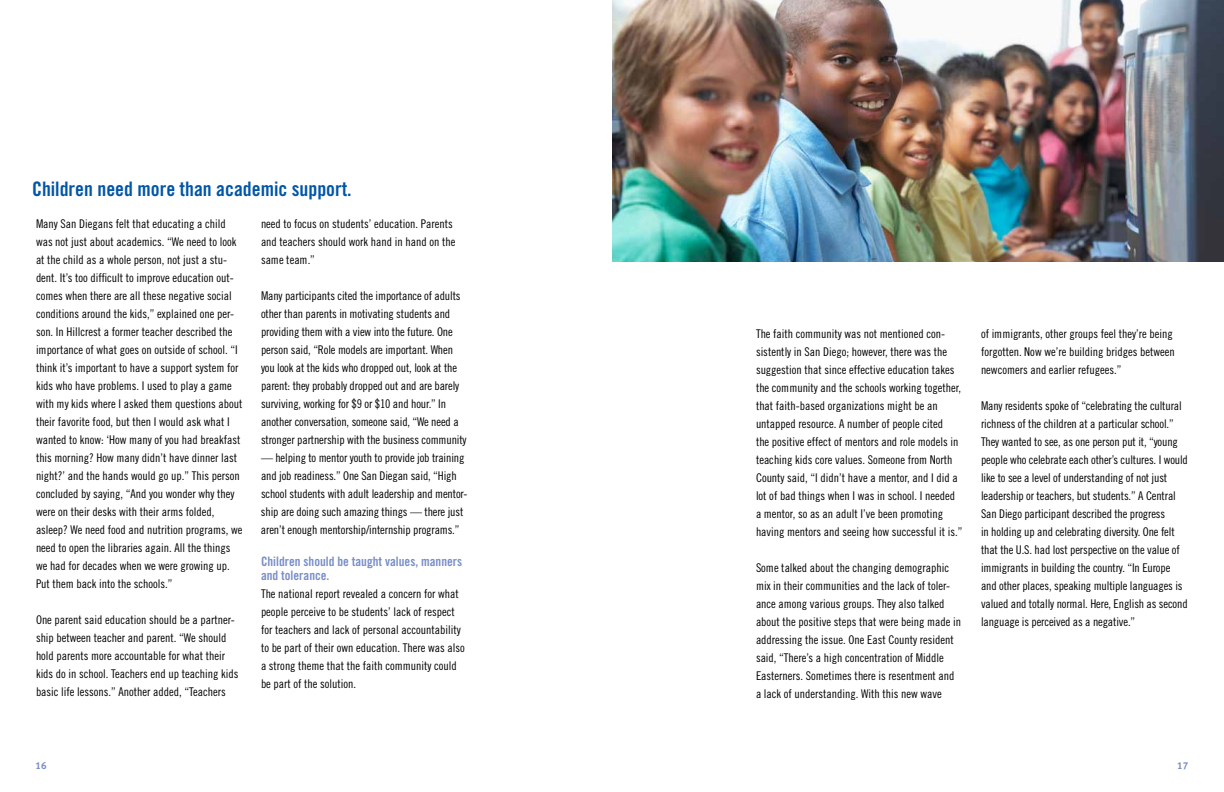
<style>
.page{position:relative;width:1224px;height:792px;background:#fff}
.page>*{position:absolute;margin:0;border:0;box-sizing:border-box;transform-origin:0 0}
.t1{font:20px "Trade Gothic Bold Cond Twenty";color:#0056a7}
.t2{font:13px/14px "Trade Gothic Bold Cond Twenty";color:#788ec7}
.t3{font:12px/18px "Trade Gothic Cond Eighteen";color:#000}
.t4{font:10px "Meta Bold LF";color:#788ec7}
</style>
<div class="page">
<img style="left:612px;top:0;width:612px;height:262px">
<h1 class="t1" style="left:32px;top:177px;width:321px">Children need more than academic support.</h1>
<p class="t3" style="left:36px;top:215px;width:208px">Many San Diegans felt that educating a child was not just about academics. “We need to look at the child as a whole person, not just a stu&shy;dent. It’s too difficult to improve education out&shy;comes when there are all these negative social conditions around the kids,” explained one per&shy;son. In Hillcrest a former teacher described the importance of what goes on outside of school. “I think it’s important to have a support system for kids who have problems. I used to play a game with my kids where I asked them questions about their favorite food, but then I would ask what I wanted to know: ‘How many of you had breakfast this morning? How many didn’t have dinner last night?’ and the hands would go up.” This person concluded by saying, “And you wonder why they were on their desks with their arms folded, asleep? We need food and nutrition programs, we need to open the libraries again. All the things we had for decades when we were growing up.<br>Put them back into the schools.”</p>
<p class="t3" style="left:36px;top:611px;width:204px">One parent said education should be a partner&shy;ship between teacher and parent. “We should hold parents more accountable for what their kids do in school. Teachers end up teaching kids basic life lessons.” Another added, “Teachers</p>
<p class="t3" style="left:261px;top:215px;width:196px">need to focus on students’ education. Parents and teachers should work hand in hand on the same team.”</p>
<p class="t3" style="left:261px;top:287px;width:207px">Many participants cited the importance of adults other than parents in motivating students and providing them with a view into the future. One person said, “Role models are important. When you look at the kids who dropped out, look at the parent: they probably dropped out and are barely surviving, working for $9 or $10 and hour.” In another conversation, someone said, “We need a stronger partnership with the business community</p>
<p class="t3" style="left:261px;top:449px;width:208px">— helping to mentor youth to provide job training and job readiness.” One San Diegan said, “High school students with adult leadership and mentor&shy;ship are doing such amazing things — there just aren’t enough mentorship/internship programs.”</p>
<p class="t2" style="left:261px;top:555px;width:203px">Children should be taught values, manners and tolerance.</p>
<p class="t3" style="left:261px;top:585px;width:205px">The national report revealed a concern for what people perceive to be students’ lack of respect for teachers and lack of personal accountability to be part of their own education. There was also a strong theme that the faith community could be part of the solution.</p>
<p class="t3" style="left:756px;top:325px;width:208px">The faith community was not mentioned con&shy;sistently in San Diego; however, there was the suggestion that since effective education takes the community and the schools working together, that faith-based organizations might be an untapped resource. A number of people cited<br>the positive effect of mentors and role models in teaching kids core values. Someone from North County said, “I didn’t have a mentor, and I did a lot of bad things when I was in school. I needed a mentor, so as an adult I’ve been promoting having mentors and seeing how successful it is.”</p>
<p class="t3" style="left:756px;top:559px;width:207px">Some talked about the changing demographic mix in their communities and the lack of toler&shy;ance among various groups. They also talked about the positive steps that were being made in addressing the issue. One East County resident said, “There’s a high concentration of Middle Easterners. Sometimes there is resentment and a lack of understanding. With this new wave</p>
<p class="t3" style="left:981px;top:325px;width:195px">of immigrants, other groups feel they’re being forgotten. Now we’re building bridges between newcomers and earlier refugees.”</p>
<p class="t3" style="left:981px;top:397px;width:208px">Many residents spoke of “celebrating the cultural richness of the children at a particular school.” They wanted to see, as one person put it, “young people who celebrate each other’s cultures. I would like to see a level of understanding of not just leadership or teachers, but students.” A Central San Diego participant described the progress<br>in holding up and celebrating diversity. One felt that the U.S. had lost perspective on the value of immigrants in building the country. “In Europe and other places, speaking multiple languages is valued and totally normal. Here, English as second language is perceived as a negative.”</p>
<p class="t4" style="left:36px;top:759px;width:13px">16</p>
<p class="t4" style="left:1177px;top:759px;width:13px">17</p>
</div>
